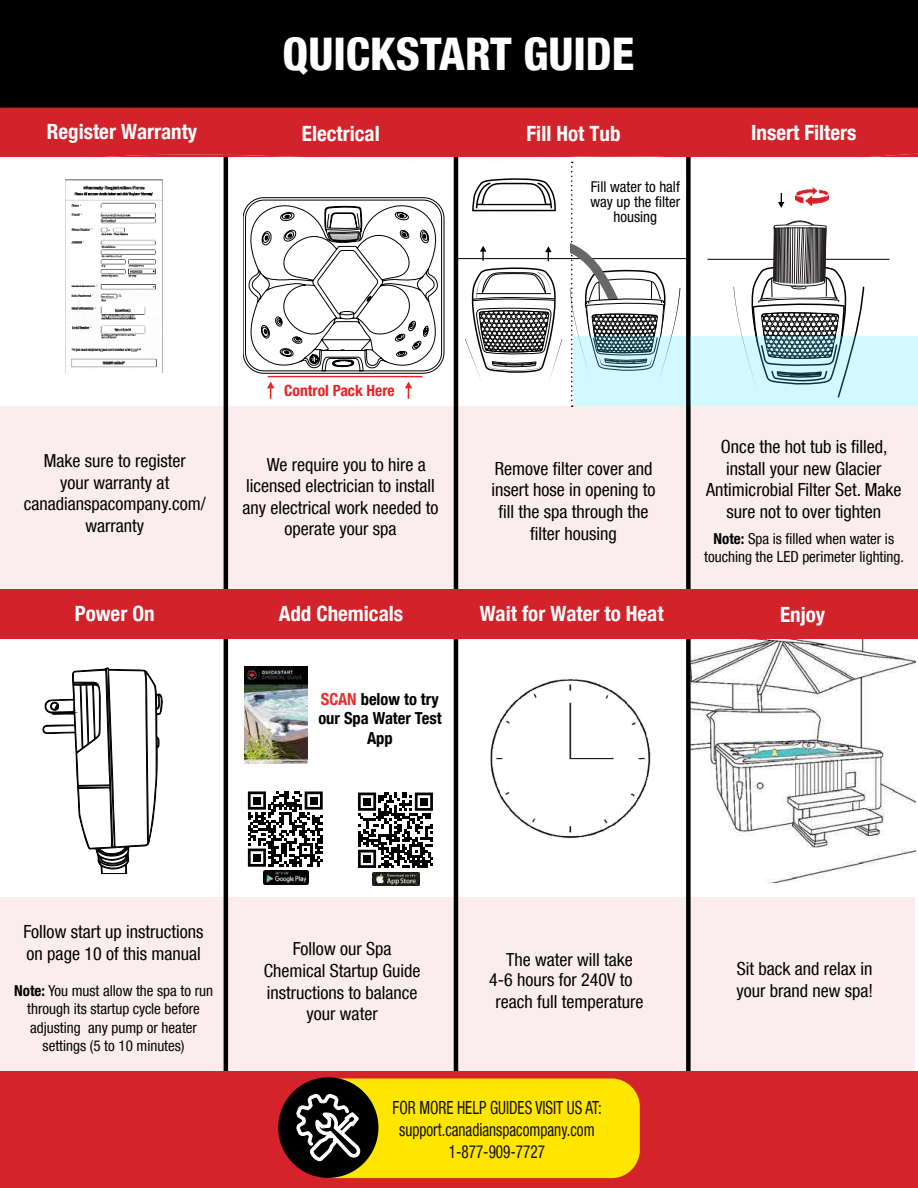
<style>
.page{position:relative;width:918px;height:1188px;background:#fff}
.page>*{position:absolute;margin:0;border:0;box-sizing:border-box;transform-origin:0 0}
.t1{font:800 condensed 45px "Helvetica Neue LT Com";color:#fff}
.t2{font:700 condensed 21px "Helvetica Neue LT Com";color:#fff}
.t3{font:condensed 18.15px/21.8px "Helvetica Neue LT Com";color:#000;text-align:center}
.t4{font:condensed 18.15px/21.8px "Helvetica Neue LT Com";color:#110f01;text-align:center;scale:.84 1}
.t5{font:condensed 18px/21.6px "Helvetica Neue LT Com";color:#000;text-align:center}
.t6{font:700 condensed 16.65px/19.6px "Helvetica Neue LT Com";color:#000;text-align:center}
.t7{font:700 condensed 15.6px "Helvetica Neue";color:#ed2024}
.t8{font:condensed 15.15px/18.1px "Helvetica Neue LT Com";color:#000;text-align:center}
.t9{font:condensed 15px/15px "Helvetica Neue LT Std";color:#000;text-align:center}
.s1{font-weight:700}
.s2{color:#e82f30}
</style>
<div class="page">
<div style="left:0;top:614px;width:915px;height:510px;background:#fbedee"></div>
<div style="left:0;top:638px;width:918px;height:258px;background:#fff"></div>
<div style="left:0;top:407px;width:918px;height:183px;background:#fbedee"></div>
<img style="left:490px;top:678px;width:161px;height:161px">
<hr style="left:224px;top:154px;width:4px;height:928px;background:#000">
<hr style="left:454px;top:152px;width:4px;height:928px;background:#000">
<img style="left:691px;top:639px;width:225px;height:244px">
<div style="left:686px;top:152px;width:5px;height:928px;background:#000"></div>
<div style="left:0;top:590px;width:918px;height:49px;background:#d2232a"></div>
<div style="left:0;top:108px;width:918px;height:33px;background:#d2232a"></div>
<img style="left:245px;top:666px;width:63px;height:98px">
<svg style="left:248px;top:791px;width:75px;height:76px"></svg>
<div style="left:253px;top:797px;width:8px;height:7px;background:#010101"></div>
<div style="left:310px;top:797px;width:8px;height:7px;background:#010101"></div>
<div style="left:253px;top:854px;width:8px;height:8px;background:#010101"></div>
<svg style="left:358px;top:793px;width:75px;height:75px"></svg>
<div style="left:363px;top:798px;width:8px;height:8px;background:#010101"></div>
<div style="left:420px;top:798px;width:8px;height:8px;background:#010101"></div>
<div style="left:363px;top:855px;width:8px;height:8px;background:#010101"></div>
<img style="left:372px;top:872px;width:47px;height:14px">
<img style="left:263px;top:871px;width:45px;height:13px">
<div style="left:0;top:0;width:918px;height:106px;background:#000"></div>
<div style="left:0;top:1071px;width:918px;height:117px;background:#d4232b"></div>
<div style="left:305px;top:1078px;width:335px;height:100px;background:#ffe600;border-radius:28px"></div>
<div style="left:278px;top:1077px;width:100px;height:101px;background:#000;border-radius:50%"></div>
<svg style="left:296px;top:1093px;width:65px;height:69px"></svg>
<svg style="left:0;top:141px;width:918px;height:266px"></svg>
<svg style="left:43px;top:667px;width:120px;height:208px"></svg>
<h1 class="t1" style="left:283px;top:26px;width:353px">QUICKSTART GUIDE</h1>
<p class="t2" style="left:47px;top:119px;width:152px">Register Warranty</p>
<p class="t2" style="left:302px;top:121px;width:79px">Electrical</p>
<p class="t2" style="left:527px;top:121px;width:96px">Fill Hot Tub</p>
<p class="t2" style="left:751px;top:120px;width:107px">Insert Filters</p>
<p class="t9" style="left:591px;top:179px;width:91px">Fill water to half way up the filter housing</p>
<p class="t7" style="left:284px;top:381px;width:112px">Control Pack Here</p>
<p class="t5" style="left:24px;top:450px;width:183px">Make sure to register<br>your warranty at canadianspacompany.com/ warranty</p>
<p class="t5" style="left:267px;top:453px;width:161px">We require you to hire a</p>
<p class="t5" style="left:246px;top:475px;width:190px">licensed electrician to install</p>
<p class="t5" style="left:242px;top:496px;width:198px">any electrical work needed to</p>
<p class="t5" style="left:285px;top:518px;width:113px">operate your spa</p>
<p class="t3" style="left:492px;top:457px;width:166px">Remove filter cover and insert hose in opening to fill the spa through the filter housing</p>
<p class="t3" style="left:706px;top:435px;width:197px">Once the hot tub is filled, install your new Glacier<br>Antimicrobial Filter Set. Make sure not to over tighten</p>
<p class="t8" style="left:704px;top:530px;width:201px"><span class="s1">Note:</span> Spa is filled when water is touching the LED perimeter lighting.</p>
<p class="t2" style="left:75px;top:601px;width:81px">Power On</p>
<p class="t2" style="left:279px;top:601px;width:126px">Add Chemicals</p>
<p class="t2" style="left:480px;top:601px;width:185px">Wait for Water to Heat</p>
<p class="t2" style="left:780px;top:602px;width:47px">Enjoy</p>
<p class="t6" style="left:318px;top:689px;width:125px"><span class="s2">SCAN</span> below to try our Spa Water Test<br>App</p>
<p class="t3" style="left:24px;top:921px;width:181px;text-align:left">Follow start up instructions on page 10 of this manual</p>
<p class="t8" style="left:14px;top:982px;width:200px"><span class="s1">Note:</span> You must allow the spa to run through its startup cycle before adjusting any pump or heater settings (5 to 10 minutes)</p>
<p class="t5" style="left:264px;top:938px;width:158px">Follow our Spa<br>Chemical Startup Guide instructions to balance your water</p>
<p class="t5" style="left:506px;top:949px;width:128px">The water will take</p>
<p class="t5" style="left:489px;top:969px;width:145px">4-6 hours for 240V to</p>
<p class="t5" style="left:495px;top:991px;width:150px">reach full temperature</p>
<p class="t4" style="left:393px;top:1097px;width:251px">FOR MORE HELP GUIDES VISIT US AT: support.canadianspacompany.com<br>1-877-909-7727</p>
<p class="t5" style="left:455px;top:1141px;width:10px">3</p>
<p class="t5" style="left:736px;top:958px;width:138px;text-align:left">Sit back and relax in your brand new spa!</p>
</div>
